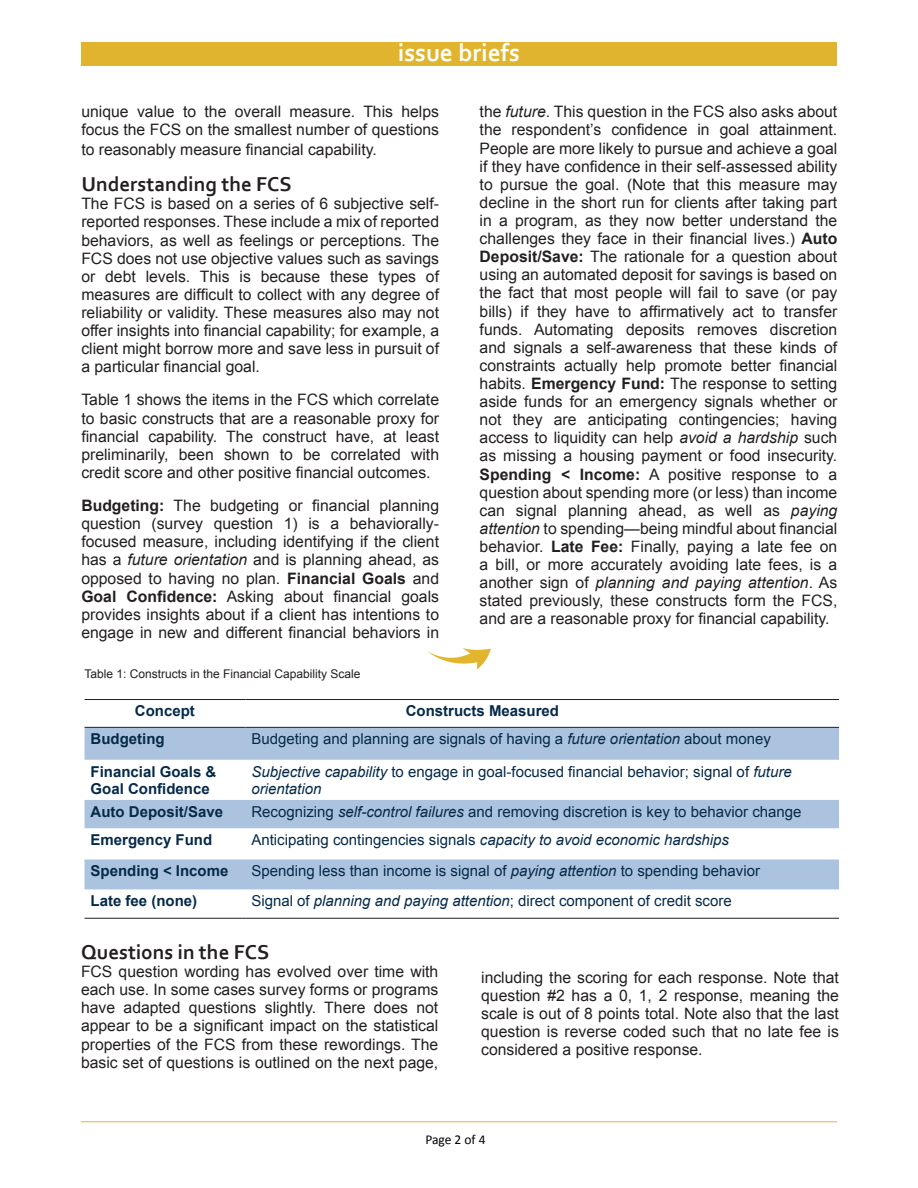
<style>
.page{position:relative;width:918px;height:1188px;background:#fff}
.page>*{position:absolute;margin:0;border:0;box-sizing:border-box;transform-origin:0 0}
.t1{font:700 25.5px "Corbel";color:#fff}
.Heading_2{font:700 21px "Corbel";color:#231f20}
.t2{font:15.75px/18.1px "Arial";color:#231f20;text-align:justify}
.t3{font:15px/17.2px "Arial";color:#052a49}
.t4{font:700 15px/17.2px "Arial";color:#052a49}
.Heading_3{font:13.5px "Calibri";letter-spacing:-.005em;color:#000}
.Table_Text{font:12px "Arial";color:#231f20}
.s1{font-weight:700}
.s2{font-style:italic}
</style>
<div class="page">
<hr style="left:81px;top:1121px;width:756px;height:1px;background:#e3b737">
<div style="left:81px;top:42px;width:755px;height:24px;background:#e0b42f"></div>
<svg style="left:85px;top:728px;width:754px;height:161px;fill:#abc3df"></svg>
<hr style="left:85px;top:727px;width:160px;height:1px;background:#231f20">
<hr style="left:245px;top:727px;width:594px;height:1px;background:#231f20">
<hr style="left:85px;top:699px;width:160px;height:1px;background:#231f20">
<hr style="left:245px;top:699px;width:594px;height:1px;background:#231f20">
<hr style="left:85px;top:918px;width:160px;height:1px;background:#231f20">
<hr style="left:245px;top:918px;width:594px;height:1px;background:#231f20">
<svg style="left:427px;top:648px;width:64px;height:22px"></svg>
<h1 class="t1" style="left:398px;top:37px;width:123px">issue briefs</h1>
<p class="t2" style="left:81px;top:103px;width:359px">unique value to the overall measure. This helps focus the FCS on the smallest number of questions</p>
<p class="t2" style="left:81px;top:141px;width:297px">to reasonably measure financial capability.</p>
<p class="Heading_2" style="left:81px;top:171px;width:212px">Understanding the FCS</p>
<p class="t2" style="left:81px;top:195px;width:359px">The FCS is based on a series of 6 subjective self&shy;reported responses. These include a mix of reported behaviors, as well as feelings or perceptions. The FCS does not use objective values such as savings or debt levels. This is because these types of measures are difficult to collect with any degree of reliability or validity. These measures also may not offer insights into financial capability; for example, a client might borrow more and save less in pursuit of a particular financial goal.</p>
<p class="t2" style="left:81px;top:391px;width:359px">Table 1 shows the items in the FCS which correlate to basic constructs that are a reasonable proxy for financial capability. The construct have, at least preliminarily, been shown to be correlated with credit score and other positive financial outcomes.</p>
<p class="t2" style="left:81px;top:497px;width:359px"><span class="s1">Budgeting:</span> The budgeting or financial planning question (survey question 1) is a behaviorally&shy;focused measure, including identifying if the client has a <span class="s2">future orientation</span> and is planning ahead, as opposed to having no plan. <span class="s1">Financial Goals</span> and <span class="s1">Goal Confidence:</span> Asking about financial goals provides insights about if a client has intentions to engage in new and different financial behaviors in</p>
<p class="t2" style="left:480px;top:103px;width:359px">the <span class="s2">future</span>. This question in the FCS also asks about the respondent’s confidence in goal attainment.<br>People are more likely to pursue and achieve a goal if they have confidence in their self-assessed ability to pursue the goal. (Note that this measure may decline in the short run for clients after taking part in a program, as they now better understand the challenges they face in their financial lives.) <span class="s1">Auto Deposit/Save:</span> The rationale for a question about using an automated deposit for savings is based on the fact that most people will fail to save (or pay bills) if they have to affirmatively act to transfer funds. Automating deposits removes discretion and signals a self-awareness that these kinds of constraints actually help promote better financial habits. <span class="s1">Emergency Fund:</span> The response to setting aside funds for an emergency signals whether or not they are anticipating contingencies; having access to liquidity can help <span class="s2">avoid a hardship</span> such as missing a housing payment or food insecurity.<br><span class="s1">Spending &lt; Income:</span> A positive response to a question about spending more (or less) than income can signal planning ahead, as well as <span class="s2">paying attention</span> to spending—being mindful about financial behavior. <span class="s1">Late Fee:</span> Finally, paying a late fee on a bill, or more accurately avoiding late fees, is a another sign of <span class="s2">planning and paying attention</span>. As stated previously, these constructs form the FCS, and are a reasonable proxy for financial capability.</p>
<p class="Table_Text" style="left:85px;top:666px;width:278px">Table 1: Constructs in the Financial Capability Scale</p>
<p class="t4" style="left:135px;top:703px;width:61px">Concept</p>
<p class="t4" style="left:406px;top:703px;width:155px">Constructs Measured</p>
<p class="t4" style="left:91px;top:731px;width:76px">Budgeting</p>
<p class="t3" style="left:251px;top:731px;width:521px">Budgeting and planning are signals of having a <span class="s2">future orientation</span> about money</p>
<p class="t4" style="left:91px;top:763px;width:127px">Financial Goals &amp;<br>Goal Confidence</p>
<p class="t3" style="left:251px;top:763px;width:542px"><span class="s2">Subjective capability</span> to engage in goal-focused financial behavior; signal of <span class="s2">future orientation</span></p>
<p class="t4" style="left:91px;top:803px;width:134px">Auto Deposit/Save</p>
<p class="t3" style="left:251px;top:803px;width:552px">Recognizing <span class="s2">self-control failures</span> and removing discretion is key to behavior change</p>
<p class="t4" style="left:91px;top:832px;width:123px">Emergency Fund</p>
<p class="t3" style="left:251px;top:831px;width:479px">Anticipating contingencies signals <span class="s2">capacity to avoid economic hardships</span></p>
<p class="t4" style="left:91px;top:863px;width:139px">Spending &lt; Income</p>
<p class="t3" style="left:251px;top:863px;width:510px">Spending less than income is signal of <span class="s2">paying attention</span> to spending behavior</p>
<p class="t4" style="left:91px;top:893px;width:108px">Late fee (none)</p>
<p class="t3" style="left:251px;top:893px;width:482px">Signal of <span class="s2">planning and paying attention</span>; direct component of credit score</p>
<p class="Heading_2" style="left:81px;top:939px;width:190px">Questions in the FCS</p>
<p class="t2" style="left:81px;top:963px;width:359px">FCS question wording has evolved over time with each use. In some cases survey forms or programs have adapted questions slightly. There does not appear to be a significant impact on the statistical properties of the FCS from these rewordings. The basic set of questions is outlined on the next page,</p>
<p class="t2" style="left:481px;top:968px;width:359px">including the scoring for each response. Note that question #2 has a 0, 1, 2 response, meaning the scale is out of 8 points total. Note also that the last question is reverse coded such that no late fee is considered a positive response.</p>
<p class="Heading_3" style="left:425px;top:1131px;width:62px">Page 2 of 4</p>
</div>
